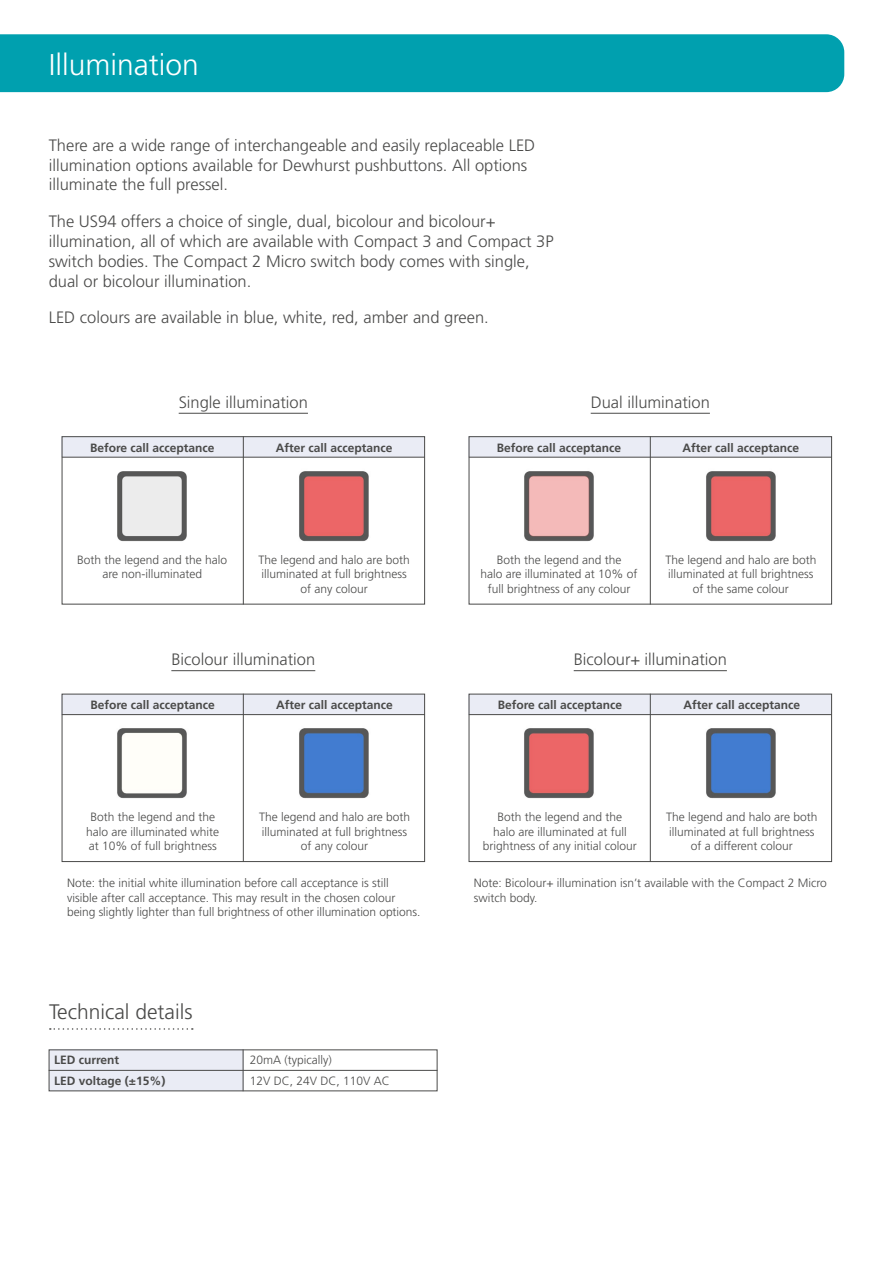
<style>
.page{position:relative;width:893px;height:1263px;background:#fff}
.page>*{position:absolute;margin:0;border:0;box-sizing:border-box;transform-origin:0 0}
.t1{font:30px "Frutiger LT 45 Lt";color:#fff}
.t2{font:21px "Frutiger LT 45 Lt";color:#4a4a49}
.t3{font:16.5px/19.8px "Frutiger LT 45 Lt";color:#4a4a49}
.t4{font:12px/14.4px "Frutiger LT 45 Lt";color:#4a4a49;text-align:center}
.t5{font:12px/20.9px "Frutiger LT 65 Bd";color:#4a4a49}
</style>
<div class="page">
<img style="left:117px;top:471px;width:70px;height:71px">
<img style="left:281px;top:715px;width:106px;height:84px">
<img style="left:688px;top:715px;width:106px;height:84px">
<img style="left:524px;top:471px;width:70px;height:71px">
<img style="left:299px;top:471px;width:70px;height:71px">
<img style="left:706px;top:471px;width:70px;height:71px">
<img style="left:506px;top:715px;width:106px;height:84px">
<img style="left:100px;top:715px;width:105px;height:84px">
<div style="left:0;top:34px;width:844px;height:58px;background:#00a0af"></div>
<svg style="left:50px;top:1028px;width:143px;height:2px"></svg>
<div style="left:62px;top:436px;width:363px;height:21px;background:#eaecf5"></div>
<div style="left:469px;top:436px;width:363px;height:21px;background:#eaecf5"></div>
<div style="left:62px;top:436px;width:363px;height:168px;border:1px solid #4a4a49"></div>
<div style="left:469px;top:436px;width:363px;height:168px;border:1px solid #4a4a49"></div>
<hr style="left:62px;top:457px;width:363px;height:1px;background:#4a4a49">
<hr style="left:469px;top:457px;width:363px;height:1px;background:#4a4a49">
<hr style="left:179px;top:413px;width:129px;height:1px;background:#4a4a49">
<hr style="left:171px;top:670px;width:144px;height:1px;background:#4a4a49">
<hr style="left:574px;top:670px;width:153px;height:1px;background:#4a4a49">
<hr style="left:591px;top:413px;width:119px;height:1px;background:#4a4a49">
<hr style="left:243px;top:436px;width:1px;height:168px;background:#4a4a49">
<hr style="left:650px;top:436px;width:1px;height:168px;background:#4a4a49">
<div style="left:62px;top:694px;width:363px;height:20px;background:#eaecf5"></div>
<div style="left:469px;top:694px;width:363px;height:20px;background:#eaecf5"></div>
<div style="left:62px;top:694px;width:363px;height:168px;border:1px solid #4a4a49"></div>
<div style="left:469px;top:694px;width:363px;height:168px;border:1px solid #4a4a49"></div>
<hr style="left:62px;top:714px;width:363px;height:1px;background:#4a4a49">
<hr style="left:469px;top:714px;width:363px;height:1px;background:#4a4a49">
<hr style="left:243px;top:694px;width:1px;height:168px;background:#4a4a49">
<hr style="left:650px;top:694px;width:1px;height:168px;background:#4a4a49">
<svg style="left:48px;top:1049px;width:390px;height:42px"></svg>
<hr style="left:49px;top:1070px;width:388px;height:1px;background:#4a4a49">
<hr style="left:243px;top:1049px;width:1px;height:42px;background:#4a4a49">
<h1 class="t1" style="left:49px;top:48px;width:152px">Illumination</h1>
<h3 class="t3" style="left:49px;top:135px;width:488px">There are a wide range of interchangeable and easily replaceable LED illumination options available for Dewhurst pushbuttons. All options illuminate the full pressel.</h3>
<h3 class="t3" style="left:49px;top:212px;width:506px">The US94 offers a choice of single, dual, bicolour and bicolour+ illumination, all of which are available with Compact 3 and Compact 3P switch bodies. The Compact 2 Micro switch body comes with single, dual or bicolour illumination.</h3>
<h3 class="t3" style="left:49px;top:308px;width:442px">LED colours are available in blue, white, red, amber and green.</h3>
<h3 class="t3" style="left:179px;top:393px;width:131px">Single illumination</h3>
<h3 class="t3" style="left:591px;top:393px;width:121px">Dual illumination</h3>
<p class="t5" style="left:90px;top:437px;width:126px">Before call acceptance</p>
<p class="t5" style="left:276px;top:437px;width:118px">After call acceptance</p>
<p class="t5" style="left:497px;top:437px;width:126px">Before call acceptance</p>
<p class="t5" style="left:683px;top:437px;width:118px">After call acceptance</p>
<p class="t4" style="left:77px;top:553px;width:152px">Both the legend and the halo are non-illuminated</p>
<p class="t4" style="left:480px;top:553px;width:159px">Both the legend and the<br>halo are illuminated at 10% of full brightness of any colour</p>
<p class="t4" style="left:259px;top:553px;width:153px">The legend and halo are both illuminated at full brightness of any colour</p>
<p class="t4" style="left:665px;top:553px;width:153px">The legend and halo are both illuminated at full brightness of the same colour</p>
<h3 class="t3" style="left:171px;top:650px;width:145px">Bicolour illumination</h3>
<h3 class="t3" style="left:574px;top:650px;width:155px">Bicolour+ illumination</h3>
<p class="t5" style="left:90px;top:694px;width:126px">Before call acceptance</p>
<p class="t5" style="left:276px;top:694px;width:118px">After call acceptance</p>
<p class="t5" style="left:498px;top:694px;width:126px">Before call acceptance</p>
<p class="t5" style="left:683px;top:694px;width:118px">After call acceptance</p>
<p class="t4" style="left:86px;top:810px;width:135px">Both the legend and the halo are illuminated white at 10% of full brightness</p>
<p class="t4" style="left:483px;top:810px;width:156px">Both the legend and the<br>halo are illuminated at full brightness of any initial colour</p>
<p class="t4" style="left:259px;top:810px;width:153px">The legend and halo are both illuminated at full brightness of any colour</p>
<p class="t4" style="left:666px;top:810px;width:153px">The legend and halo are both illuminated at full brightness of a different colour</p>
<p class="t4" style="left:67px;top:876px;width:355px;text-align:left">Note: the initial white illumination before call acceptance is still visible after call acceptance. This may result in the chosen colour being slightly lighter than full brightness of other illumination options.</p>
<h2 class="t2" style="left:49px;top:1000px;width:145px">Technical details</h2>
<p class="t5" style="left:54px;top:1049px;width:113px">LED current<br>LED voltage (±15%)</p>
<p class="t4" style="left:250px;top:1050px;width:142px;line-height:20.9px;text-align:left">20mA (typically)<br>12V DC, 24V DC, 110V AC</p>
<p class="t4" style="left:474px;top:876px;width:355px;text-align:left">Note: Bicolour+ illumination isn’t available with the Compact 2 Micro switch body.</p>
</div>
